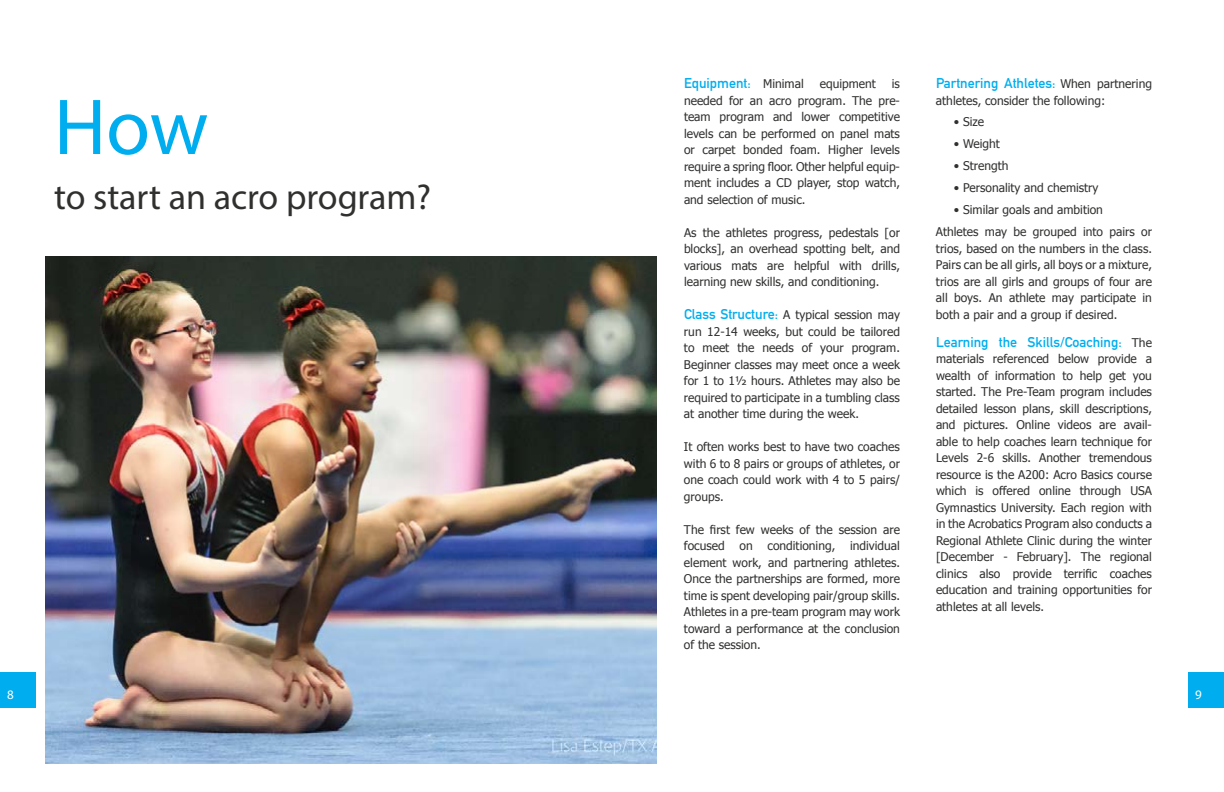
<style>
.page{position:relative;width:1224px;height:792px;background:#fff}
.page>*{position:absolute;margin:0;border:0;box-sizing:border-box;transform-origin:0 0}
.t1{font:80px "Myriad Pro";color:#00aeef}
.t2{font:36px "Myriad Pro";color:#30302f}
.t3{font:700 14px "DIN Alternate";color:#00aeef}
.t4{font:13px "Myriad Pro";color:#fff}
.t5{font:12px/16.5px "Tahoma";color:#30302f;text-align:justify}
.s1{font-family:"Tahoma";font-weight:400;font-size:12px;color:#30302f}
.s2{font-family:"DIN Alternate";font-weight:700;font-size:14px;color:#00aeef}
</style>
<div class="page">
<div style="left:1188px;top:672px;width:36px;height:36px;background:#00aeef"></div>
<div style="left:0;top:672px;width:36px;height:36px;background:#00aeef"></div>
<img style="left:45px;top:256px;width:612px;height:507px">
<h1 class="t1" style="left:54px;top:78px;width:156px">How</h1>
<h2 class="t2" style="left:54px;top:175px;width:379px">to start an acro program?</h2>
<p class="t3" style="left:684px;top:72px;width:121px">Equipment: <span class="s1">Minimal</span></p>
<p class="t5" style="left:820px;top:75px;width:58px">equipment</p>
<p class="t5" style="left:684px;top:75px;width:218px;text-indent:208px">is needed for an acro program. The pre&shy;team program and lower competitive levels can be performed on panel mats or carpet bonded foam. Higher levels require a spring floor. Other helpful equip&shy;ment includes a CD player, stop watch, and selection of music.</p>
<p class="t5" style="left:684px;top:223px;width:218px">As the athletes progress, pedestals [or blocks], an overhead spotting belt, and various mats are helpful with drills, learning new skills, and conditioning.</p>
<p class="t5" style="left:684px;top:306px;width:218px"><span class="s2">Class Structure:</span> A typical session may run 12-14 weeks, but could be tailored to meet the needs of your program.<br>Beginner classes may meet once a week for 1 to 1½ hours. Athletes may also be required to participate in a tumbling class at another time during the week.</p>
<p class="t5" style="left:684px;top:438px;width:218px">It often works best to have two coaches with 6 to 8 pairs or groups of athletes, or one coach could work with 4 to 5 pairs/ groups.</p>
<p class="t5" style="left:684px;top:520px;width:218px">The first few weeks of the session are focused on conditioning, individual element work, and partnering athletes.<br>Once the partnerships are formed, more time is spent developing pair/group skills.<br>Athletes in a pre-team program may work toward a performance at the conclusion of the session.</p>
<p class="t3" style="left:936px;top:72px;width:218px">Partnering Athletes: <span class="s1">When partnering</span></p>
<p class="t5" style="left:936px;top:91px;width:171px">athletes, consider the following:</p>
<p class="t5" style="left:954px;top:113px;width:32px">• Size</p>
<p class="t5" style="left:954px;top:135px;width:47px">• Weight</p>
<p class="t5" style="left:954px;top:157px;width:56px">• Strength</p>
<p class="t5" style="left:954px;top:179px;width:146px">• Personality and chemistry</p>
<p class="t5" style="left:936px;top:199px;width:217px;line-height:22px;text-indent:18px">• Similar goals and ambition<br>Athletes may be grouped into pairs or</p>
<p class="t5" style="left:936px;top:240px;width:218px">trios, based on the numbers in the class.<br>Pairs can be all girls, all boys or a mixture, trios are all girls and groups of four are all boys. An athlete may participate in both a pair and a group if desired.</p>
<p class="t3" style="left:936px;top:331px;width:218px">Learning the Skills/Coaching: <span class="s1">The</span></p>
<p class="t5" style="left:936px;top:350px;width:218px">materials referenced below provide a wealth of information to help get you started. The Pre-Team program includes detailed lesson plans, skill descriptions, and pictures. Online videos are avail&shy;able to help coaches learn technique for Levels 2-6 skills. Another tremendous resource is the A200: Acro Basics course which is offered online through USA Gymnastics University. Each region with in the Acrobatics Program also conducts a Regional Athlete Clinic during the winter [December - February]. The regional clinics also provide terrific coaches education and training opportunities for athletes at all levels.</p>
<p class="t4" style="left:7px;top:686px;width:8px">8</p>
<p class="t4" style="left:1195px;top:686px;width:8px">9</p>
</div>
